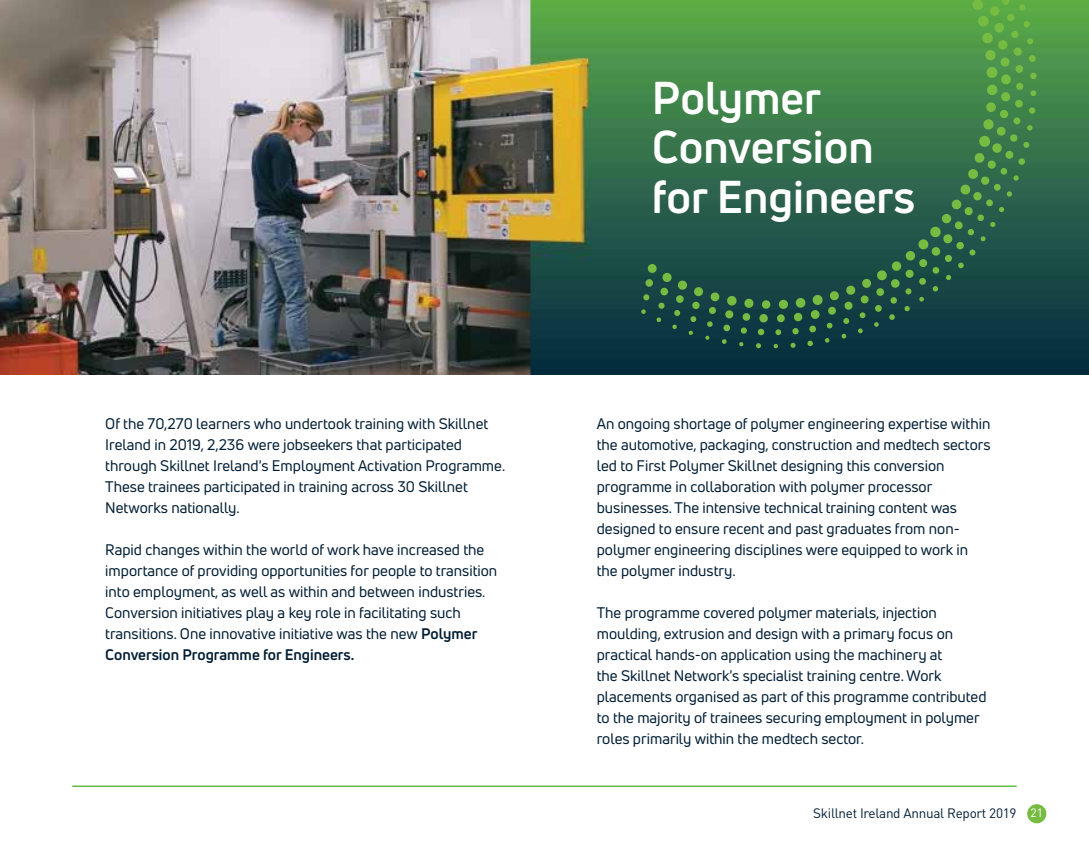
<style>
.page{position:relative;width:1089px;height:851px;background:#fff}
.page>*{position:absolute;margin:0;border:0;box-sizing:border-box;transform-origin:0 0}
.t1{font:700 45px/49.5px "Uni Neue";color:#fff}
.t2{font:15px/21px "Uni Neue";color:#001d34}
.t3{font:13.5px "DIN";letter-spacing:-.02em;color:#001d34}
.s1{font-weight:700}
.s2{font-size:12px;color:#fff}
</style>
<div class="page">
<img style="left:0;top:0;width:1089px;height:374px">
<svg style="left:641px;top:0;width:396px;height:348px;background:#357048"></svg>
<div style="left:1027px;top:804px;width:19px;height:19px;background:#76bc43;border-radius:50%"></div>
<hr style="left:72px;top:785px;width:944px;height:1px;background:#62bb46">
<p class="t2" style="left:105px;top:412px;width:401px">Of the 70,270 learners who undertook training with Skillnet Ireland in 2019, 2,236 were jobseekers that participated through Skillnet Ireland's Employment Activation Programme.<br>These trainees participated in training across 30 Skillnet Networks nationally.</p>
<p class="t2" style="left:105px;top:538px;width:393px">Rapid changes within the world of work have increased the importance of providing opportunities for people to transition into employment, as well as within and between industries.<br>Conversion initiatives play a key role in facilitating such transitions. One innovative initiative was the new <span class="s1">Polymer Conversion Programme for Engineers.</span></p>
<h1 class="t1" style="left:652px;top:72px;width:265px">Polymer<br>Conversion for Engineers</h1>
<p class="t2" style="left:597px;top:412px;width:395px">An ongoing shortage of polymer engineering expertise within the automotive, packaging, construction and medtech sectors led to First Polymer Skillnet designing this conversion programme in collaboration with polymer processor businesses. The intensive technical training content was designed to ensure recent and past graduates from non&shy;polymer engineering disciplines were equipped to work in the polymer industry.</p>
<p class="t2" style="left:597px;top:601px;width:391px">The programme covered polymer materials, injection moulding, extrusion and design with a primary focus on practical hands-on application using the machinery at<br>the Skillnet Network's specialist training centre. Work placements organised as part of this programme contributed to the majority of trainees securing employment in polymer roles primarily within the medtech sector.</p>
<p class="t3" style="left:813px;top:804px;width:231px">Skillnet Ireland Annual Report 2019 <span class="s2">21</span></p>
</div>
